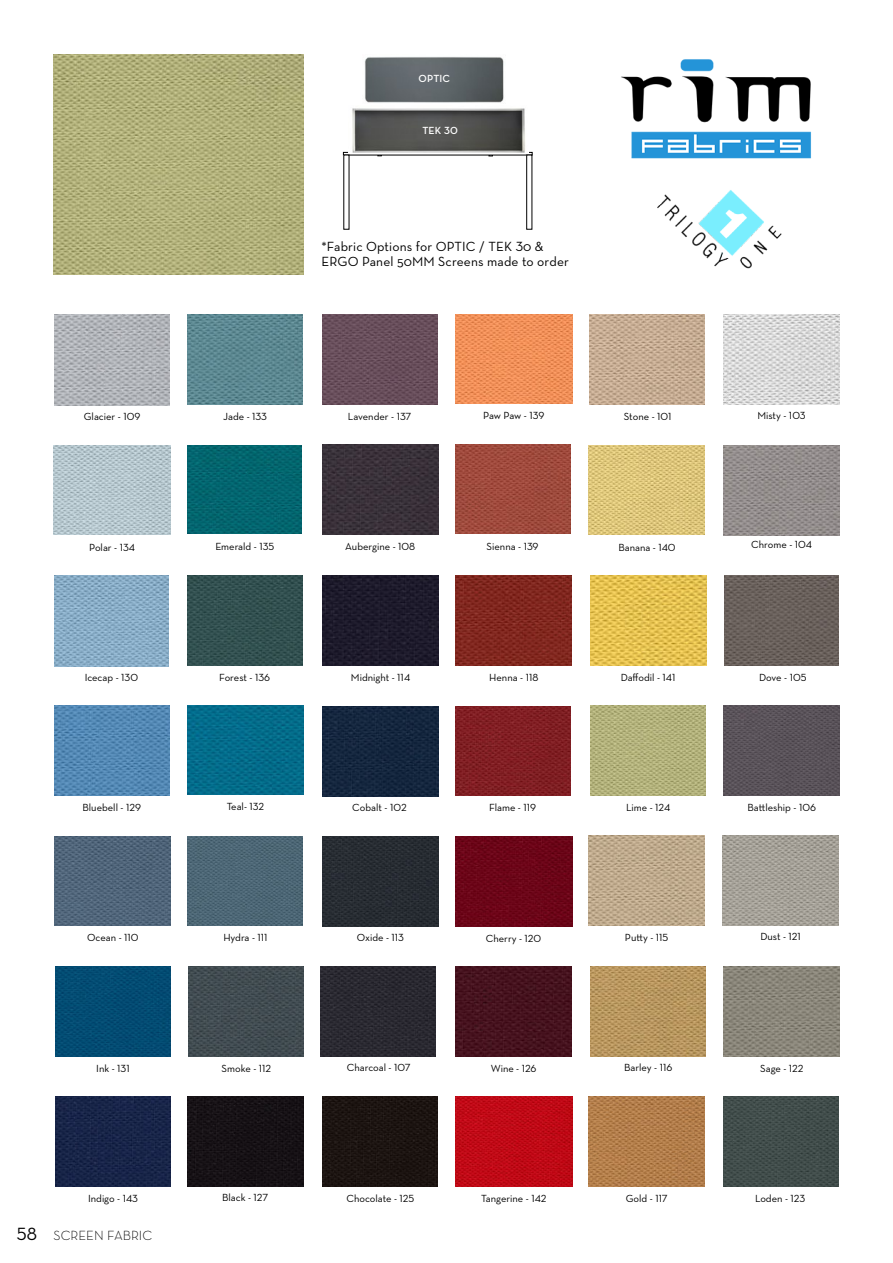
<style>
.page{position:relative;width:893px;height:1263px;background:#fff}
.page>*{position:absolute;margin:0;border:0;box-sizing:border-box;transform-origin:0 0}
.t1{font:18px "Neutraface Text";color:#000}
.t2{font:13.5px/15px "Neutraface Text";letter-spacing:.01em;color:#000}
.t3{font:300 13.5px "Neutraface Text";color:#000}
.t4{font:10.5px "Neutraface Text";color:#000}
.t5{font:600 10.5px "Neutraface Text";color:#fff}
</style>
<div class="page">
<div style="left:187px;top:1097px;width:116px;height:90px;background:#171216"></div>
<img style="left:54px;top:706px;width:115px;height:90px">
<img style="left:321px;top:966px;width:115px;height:90px">
<img style="left:724px;top:445px;width:116px;height:90px">
<img style="left:322px;top:706px;width:116px;height:90px">
<img style="left:724px;top:575px;width:115px;height:90px">
<img style="left:723px;top:836px;width:115px;height:90px">
<img style="left:54px;top:315px;width:115px;height:90px">
<img style="left:54px;top:576px;width:115px;height:90px">
<img style="left:55px;top:1097px;width:116px;height:90px">
<img style="left:55px;top:966px;width:116px;height:90px">
<img style="left:187px;top:315px;width:116px;height:90px">
<img style="left:322px;top:315px;width:116px;height:89px">
<img style="left:591px;top:706px;width:115px;height:90px">
<img style="left:724px;top:315px;width:115px;height:90px">
<img style="left:589px;top:836px;width:115px;height:90px">
<img style="left:724px;top:966px;width:115px;height:90px">
<img style="left:589px;top:315px;width:116px;height:89px">
<img style="left:589px;top:445px;width:116px;height:90px">
<img style="left:322px;top:575px;width:116px;height:90px">
<img style="left:455px;top:315px;width:117px;height:88px">
<img style="left:54px;top:445px;width:116px;height:90px">
<img style="left:591px;top:966px;width:114px;height:90px">
<img style="left:456px;top:445px;width:114px;height:89px">
<img style="left:456px;top:706px;width:115px;height:90px">
<img style="left:188px;top:576px;width:115px;height:90px">
<img style="left:589px;top:1097px;width:115px;height:89px">
<img style="left:456px;top:1097px;width:116px;height:89px">
<img style="left:456px;top:576px;width:116px;height:90px">
<img style="left:188px;top:836px;width:115px;height:90px">
<img style="left:189px;top:966px;width:115px;height:90px">
<img style="left:456px;top:837px;width:116px;height:90px">
<div style="left:322px;top:1097px;width:116px;height:89px;background:#1c1411"></div>
<img style="left:55px;top:836px;width:116px;height:90px">
<img style="left:322px;top:836px;width:116px;height:90px">
<img style="left:723px;top:1097px;width:115px;height:89px">
<img style="left:322px;top:445px;width:116px;height:90px">
<img style="left:724px;top:706px;width:116px;height:90px">
<img style="left:456px;top:966px;width:115px;height:90px">
<img style="left:590px;top:576px;width:117px;height:89px">
<img style="left:188px;top:445px;width:114px;height:89px">
<img style="left:188px;top:706px;width:116px;height:89px">
<img style="left:621px;top:59px;width:190px;height:100px">
<img style="left:657px;top:190px;width:125px;height:79px">
<img style="left:53px;top:54px;width:251px;height:220px">
<img style="left:364px;top:57px;width:140px;height:46px">
<div style="left:378px;top:138px;width:3px;height:18px;border:1px solid #000"></div>
<div style="left:489px;top:138px;width:3px;height:18px;border:1px solid #000"></div>
<img style="left:352px;top:108px;width:173px;height:44px">
<p class="t5" style="left:419px;top:72px;width:8px">OPTIC</p>
<p class="t5" style="left:422px;top:124px;width:37px">tek 30</p>
<p class="t2" style="left:321px;top:239px;width:249px">*Fabric Options for OPTIC / TEK 30 &amp;<br>ERGO Panel 50MM Screens made to order</p>
<p class="t4" style="left:84px;top:410px;width:58px">Glacier - 109</p>
<p class="t4" style="left:223px;top:409px;width:45px">Jade - 133</p>
<p class="t4" style="left:348px;top:409px;width:65px">Lavender - 137</p>
<p class="t4" style="left:483px;top:409px;width:63px">Paw Paw - 139</p>
<p class="t4" style="left:624px;top:409px;width:49px">Stone - 101</p>
<p class="t4" style="left:89px;top:540px;width:47px">Polar - 134</p>
<p class="t4" style="left:215px;top:539px;width:60px">Emerald - 135</p>
<p class="t4" style="left:345px;top:540px;width:71px">Aubergine - 108</p>
<p class="t4" style="left:487px;top:539px;width:53px">Sienna - 139</p>
<p class="t4" style="left:618px;top:540px;width:59px">Banana - 140</p>
<p class="t4" style="left:85px;top:671px;width:55px">I cecap - 130</p>
<p class="t4" style="left:219px;top:671px;width:52px">Forest - 136</p>
<p class="t4" style="left:351px;top:671px;width:61px">Midnight - 114</p>
<p class="t4" style="left:489px;top:671px;width:51px">Henna - 118</p>
<p class="t4" style="left:621px;top:671px;width:56px">Daffodil - 141</p>
<p class="t4" style="left:83px;top:801px;width:60px">Bluebell - 129</p>
<p class="t4" style="left:227px;top:800px;width:39px">Teal- 132</p>
<p class="t4" style="left:352px;top:801px;width:56px">Cobalt - 102</p>
<p class="t4" style="left:489px;top:801px;width:49px">Flame - 119</p>
<p class="t4" style="left:626px;top:801px;width:46px">Lime - 124</p>
<p class="t4" style="left:87px;top:931px;width:53px">Ocean - 110</p>
<p class="t4" style="left:357px;top:931px;width:49px">Oxide - 113</p>
<p class="t4" style="left:486px;top:932px;width:57px">Cherry - 120</p>
<p class="t4" style="left:223px;top:931px;width:46px">Hydra - 111</p>
<p class="t4" style="left:625px;top:931px;width:45px">Putty - 115</p>
<p class="t4" style="left:96px;top:1061px;width:35px">I nk - 131</p>
<p class="t4" style="left:222px;top:1061px;width:51px">Smoke - 112</p>
<p class="t4" style="left:347px;top:1061px;width:65px">Charcoal - 107</p>
<p class="t4" style="left:491px;top:1061px;width:47px">Wine - 126</p>
<p class="t4" style="left:624px;top:1061px;width:50px">Barley - 116</p>
<h1 class="t1" style="left:17px;top:1222px;width:22px">58</h1>
<p class="t4" style="left:88px;top:1192px;width:51px">I ndigo - 143</p>
<p class="t4" style="left:222px;top:1191px;width:48px">Black - 127</p>
<p class="t3" style="left:54px;top:1227px;width:100px">SCREEN FABRIC</p>
<p class="t4" style="left:346px;top:1192px;width:69px">Chocolate - 125</p>
<p class="t4" style="left:481px;top:1192px;width:67px">Tangerine - 142</p>
<p class="t4" style="left:626px;top:1192px;width:43px">Gold - 117</p>
<p class="t4" style="left:757px;top:409px;width:50px">Misty - 103</p>
<p class="t4" style="left:751px;top:538px;width:62px">Chrome - 104</p>
<p class="t4" style="left:759px;top:670px;width:49px">Dove - 105</p>
<p class="t4" style="left:747px;top:801px;width:70px">Battleship - 106</p>
<p class="t4" style="left:760px;top:930px;width:42px">Dust - 121</p>
<p class="t4" style="left:760px;top:1061px;width:45px">Sage - 122</p>
<p class="t4" style="left:755px;top:1192px;width:52px">Loden - 123</p>
</div>
